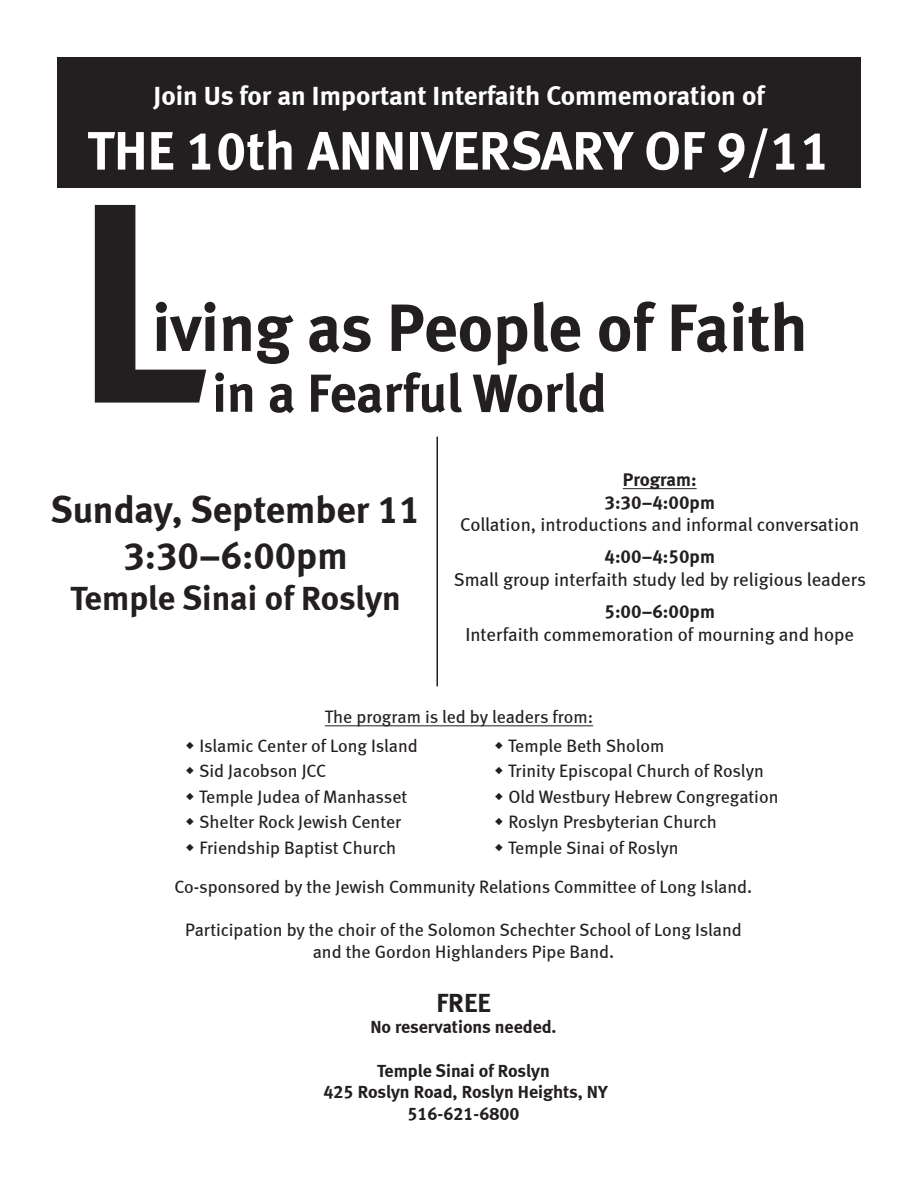
<style>
.page{position:relative;width:918px;height:1188px;background:#fff}
.page>*{position:absolute;margin:0;border:0;box-sizing:border-box;transform-origin:0 0}
.t1{font:284.4px "Meta Bold LF";color:#231f20}
.t2{font:66.75px "Meta Bold LF";color:#231f20}
.t3{font:54px "Meta Bold LF";color:#fff}
.t4{font:53.4px "Meta Bold LF";letter-spacing:-.005em;color:#231f20}
.t5{font:38.25px "Meta Bold LF";color:#231f20}
.t6{font:34.5px "Meta Bold LF";letter-spacing:-.005em;color:#231f20}
.t7{font:27px "Meta Bold LF";color:#fff}
.t8{font:27px "Meta Bold LF";color:#231f20}
.t9{font:18.9px/22.6px "Meta Book LF";color:#231f20;text-align:center}
.t10{font:18.9px "Meta Bold LF";color:#231f20}
.t11{font:18px/21.6px "Meta Book LF";color:#231f20;text-align:center}
.t12{font:18px "Meta Bold LF";color:#231f20}
.s1{font-family:"Meta Bold LF"}
</style>
<div class="page">
<div style="left:57px;top:57px;width:804px;height:131px;background:#231f20"></div>
<hr style="left:325px;top:726px;width:268px;height:1px;background:#231f20">
<hr style="left:623px;top:488px;width:74px;height:1px;background:#231f20">
<hr style="left:436px;top:437px;width:2px;height:249px;background:#231f20">
<p class="t7" style="left:154px;top:79px;width:613px">Join Us for an Important Interfaith Commemoration of</p>
<p class="t3" style="left:88px;top:119px;width:744px">THE 10th ANNIVERSARY OF 9/11</p>
<p class="t1" style="left:75px;top:135px;width:134px">L</p>
<p class="t2" style="left:152px;top:288px;width:657px">iving as People of Faith</p>
<p class="t4" style="left:212px;top:361px;width:396px">in a Fearful World</p>
<p class="t5" style="left:51px;top:487px;width:372px">Sunday, September 11</p>
<p class="t5" style="left:123px;top:533px;width:226px">3:30–6:00pm</p>
<p class="t6" style="left:70px;top:578px;width:332px">Temple Sinai of Roslyn</p>
<p class="t10" style="left:623px;top:468px;width:75px">Program:</p>
<p class="t9" style="left:460px;top:490px;width:401px"><span class="s1">3:30–4:00pm<br></span>Collation, introductions and informal conversation</p>
<p class="t9" style="left:454px;top:545px;width:414px"><span class="s1">4:00–4:50pm<br></span>Small group interfaith study led by religious leaders</p>
<p class="t9" style="left:465px;top:600px;width:390px"><span class="s1">5:00–6:00pm<br></span>Interfaith commemoration of mourning and hope</p>
<p class="t11" style="left:325px;top:706px;width:270px">The program is led by leaders from:</p>
<p class="t11" style="left:199px;top:734px;width:220px">Islamic Center of Long Island</p>
<p class="t11" style="left:199px;top:760px;width:129px">Sid Jacobson JCC</p>
<p class="t11" style="left:199px;top:785px;width:210px">Temple Judea of Manhasset</p>
<p class="t11" style="left:199px;top:811px;width:204px">Shelter Rock Jewish Center</p>
<p class="t11" style="left:199px;top:836px;width:198px">Friendship Baptist Church</p>
<p class="t11" style="left:508px;top:734px;width:158px">Temple Beth Sholom</p>
<p class="t11" style="left:508px;top:760px;width:257px">Trinity Episcopal Church of Roslyn</p>
<p class="t11" style="left:508px;top:785px;width:272px">Old Westbury Hebrew Congregation</p>
<p class="t11" style="left:508px;top:811px;width:210px">Roslyn Presbyterian Church</p>
<p class="t11" style="left:508px;top:836px;width:172px">Temple Sinai of Roslyn</p>
<p class="t11" style="left:175px;top:876px;width:579px">Co-sponsored by the Jewish Community Relations Committee of Long Island.</p>
<p class="t11" style="left:185px;top:919px;width:558px">Participation by the choir of the Solomon Schechter School of Long Island and the Gordon Highlanders Pipe Band.</p>
<p class="t8" style="left:436px;top:986px;width:56px">FREE</p>
<p class="t12" style="left:370px;top:1016px;width:188px">No reservations needed.</p>
<p class="t12" style="left:377px;top:1060px;width:174px">Temple Sinai of Roslyn</p>
<p class="t12" style="left:323px;top:1081px;width:286px">425 Roslyn Road, Roslyn Heights, NY</p>
<p class="t12" style="left:407px;top:1103px;width:114px">516-621-6800</p>
</div>
